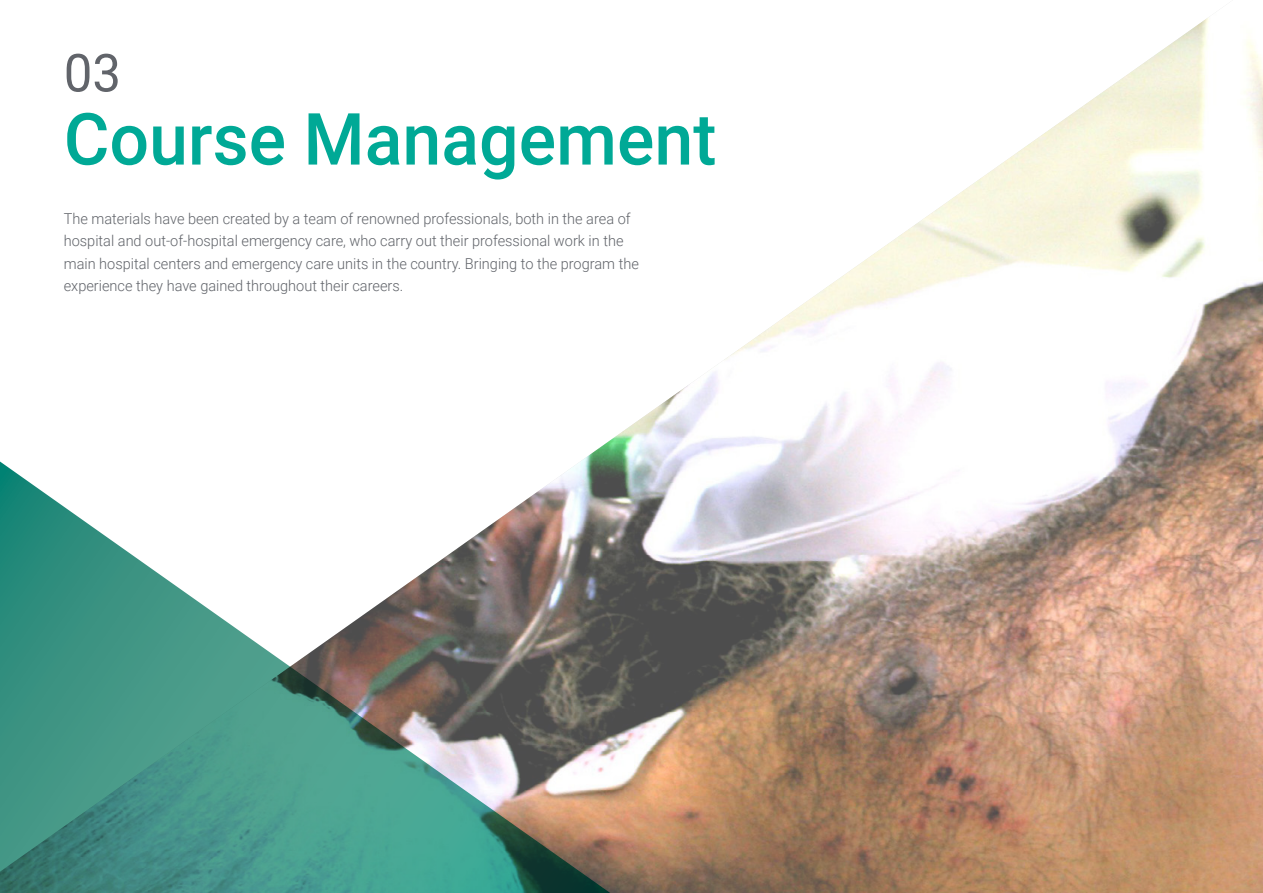
<style>
.page{position:relative;width:1263px;height:893px;background:#fff}
.page>*{position:absolute;margin:0;border:0;box-sizing:border-box;transform-origin:0 0}
.t1{font:500 72px "Roboto";color:#00a996}
.t2{font:52.5px "Roboto";color:#61646a}
.t3{font:300 15px/22.5px "Roboto";color:#61646a}
</style>
<div class="page">
<img style="left:602px;top:17px;width:661px;height:876px">
<svg style="left:0;top:446px;width:640px;height:447px"></svg>
<h2 class="t2" style="left:64px;top:36px;width:59px">03</h2>
<h1 class="t1" style="left:64px;top:89px;width:654px">Course Management</h1>
<p class="t3" style="left:64px;top:207px;width:577px">The materials have been created by a team of renowned professionals, both in the area of hospital and out-of-hospital emergency care, who carry out their professional work in the main hospital centers and emergency care units in the country. Bringing to the program the experience they have gained throughout their careers.</p>
</div>
